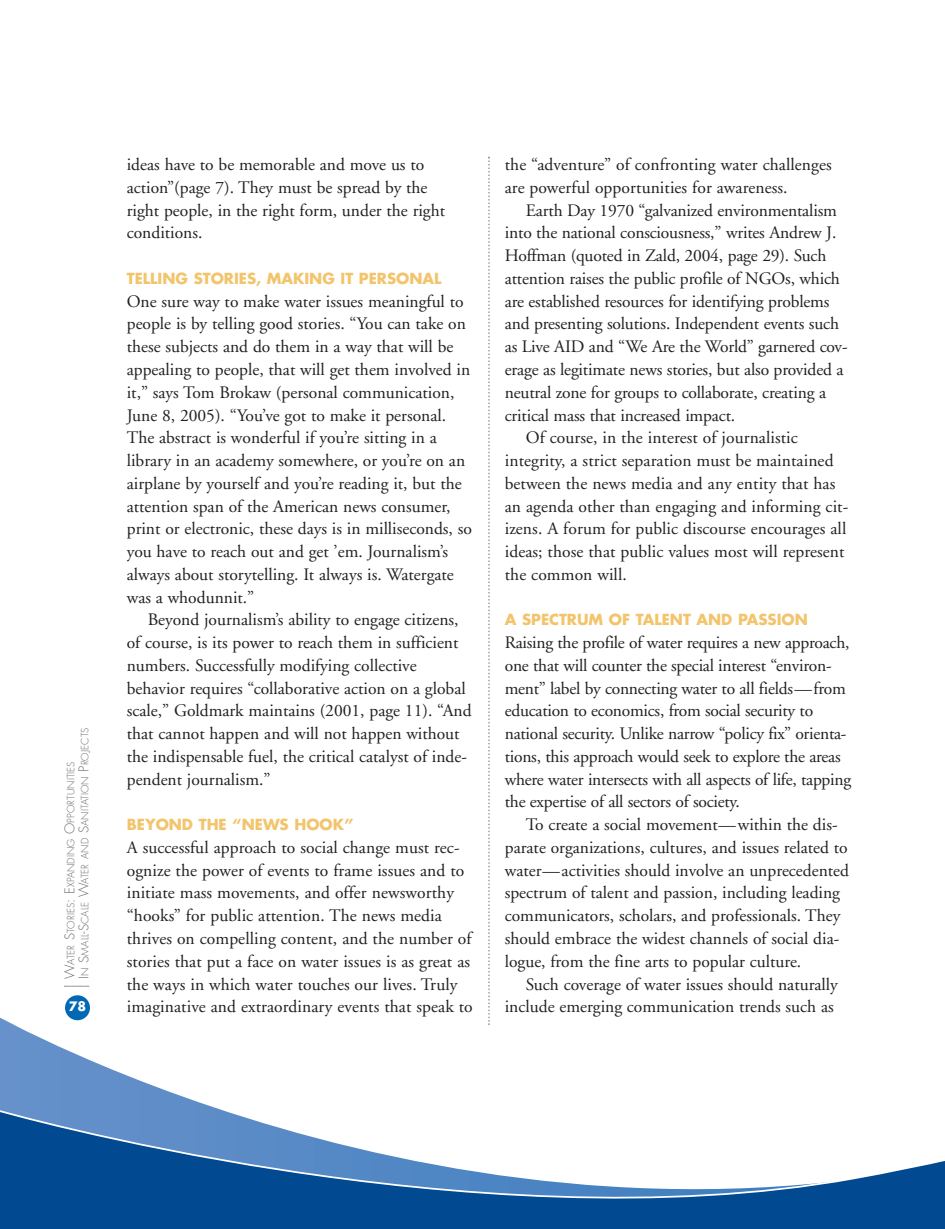
<style>
.page{position:relative;width:945px;height:1229px;background:#fff}
.page>*{position:absolute;margin:0;border:0;box-sizing:border-box;transform-origin:0 0}
.t1{font:17.5px/22.8px "Adobe Garamond";color:#231f20}
.t2{font:700 14.88px "Futura";color:#f2c46c}
.t3{font:700 12.6px "Futura";color:#fff}
.t4{font:300 9.8px/14px "Futura";letter-spacing:.01em;color:#6c6d70}
.s1{font-size:13.12px}
</style>
<div class="page">
<svg style="left:488px;top:157px;width:2px;height:847px"></svg>
<div style="left:65px;top:995px;width:25px;height:25px;background:#0168b3;border-radius:50%"></div>
<svg style="left:64px;top:985px;width:26px;height:2px"></svg>
<svg style="left:0;top:1031px;width:945px;height:197px"></svg>
<p class="t4" style="left:65px;top:978px;width:253px;rotate:-90deg"><span class="s1">W</span>ATER <span class="s1">S</span>TORIES<span class="s1">: E</span>XPANDING <span class="s1">O</span>PPORTUNITIES<br><span class="s1">I</span>N <span class="s1">S</span>MALL<span class="s1">-S</span>CALE <span class="s1">W</span>ATER AND <span class="s1">S</span>ANITATION <span class="s1">P</span>ROJECTS</p>
<p class="t3" style="left:69px;top:1000px;width:19px">78</p>
<p class="t1" style="left:127px;top:155px;width:320px">ideas have to be memorable and move us to action”(page 7). They must be spread by the right people, in the right form, under the right conditions.</p>
<p class="t2" style="left:127px;top:272px;width:316px">TELLING STORIES, MAKING IT PERSONAL</p>
<p class="t1" style="left:127px;top:291px;width:347px">One sure way to make water issues meaningful to people is by telling good stories. “You can take on these subjects and do them in a way that will be appealing to people, that will get them involved in it,” says Tom Brokaw (personal communication, June 8, 2005). “You’ve got to make it personal.<br>The abstract is wonderful if you’re sitting in a library in an academy somewhere, or you’re on an airplane by yourself and you’re reading it, but the attention span of the American news consumer, print or electronic, these days is in milliseconds, so you have to reach out and get ’em. Journalism’s always about storytelling. It always is. Watergate was a whodunnit.”</p>
<p class="t1" style="left:127px;top:610px;width:346px;text-indent:21px">Beyond journalism’s ability to engage citizens, of course, is its power to reach them in sufficient numbers. Successfully modifying collective behavior requires “collaborative action on a global scale,” Goldmark maintains (2001, page 11). “And that cannot happen and will not happen without the indispensable fuel, the critical catalyst of inde&shy;pendent journalism.”</p>
<p class="t2" style="left:127px;top:818px;width:228px">BEYOND THE “NEWS HOOK”</p>
<p class="t1" style="left:127px;top:837px;width:347px">A successful approach to social change must rec&shy;ognize the power of events to frame issues and to initiate mass movements, and offer newsworthy “hooks” for public attention. The news media thrives on compelling content, and the number of stories that put a face on water issues is as great as the ways in which water touches our lives. Truly imaginative and extraordinary events that speak to</p>
<p class="t1" style="left:505px;top:155px;width:329px">the “adventure” of confronting water challenges are powerful opportunities for awareness.</p>
<p class="t1" style="left:526px;top:200px;width:313px">Earth Day 1970 “galvanized environmentalism</p>
<p class="t1" style="left:505px;top:223px;width:333px">into the national consciousness,” writes Andrew J.</p>
<p class="t1" style="left:505px;top:246px;width:323px">Hoffman (quoted in Zald, 2004, page 29). Such</p>
<p class="t1" style="left:505px;top:268px;width:337px">attention raises the public profile of NGOs, which</p>
<p class="t1" style="left:505px;top:291px;width:326px">are established resources for identifying problems</p>
<p class="t1" style="left:505px;top:314px;width:336px">and presenting solutions. Independent events such</p>
<p class="t1" style="left:505px;top:337px;width:344px">as Live AID and “We Are the World” garnered cov-</p>
<p class="t1" style="left:505px;top:359px;width:340px">erage as legitimate news stories, but also provided a</p>
<p class="t1" style="left:505px;top:382px;width:323px">neutral zone for groups to collaborate, creating a</p>
<p class="t1" style="left:505px;top:405px;width:232px">critical mass that increased impact.</p>
<p class="t1" style="left:526px;top:428px;width:274px">Of course, in the interest of journalistic</p>
<p class="t1" style="left:505px;top:450px;width:330px">integrity, a strict separation must be maintained</p>
<p class="t1" style="left:505px;top:473px;width:332px">between the news media and any entity that has</p>
<p class="t1" style="left:505px;top:496px;width:345px">an agenda other than engaging and informing cit-</p>
<p class="t1" style="left:505px;top:519px;width:343px">izens. A forum for public discourse encourages all</p>
<p class="t1" style="left:505px;top:541px;width:341px">ideas; those that public values most will represent</p>
<p class="t1" style="left:505px;top:564px;width:124px">the common will.</p>
<p class="t2" style="left:505px;top:613px;width:305px">A SPECTRUM OF TALENT AND PASSION</p>
<p class="t1" style="left:505px;top:632px;width:348px">Raising the profile of water requires a new approach, one that will counter the special interest “environ&shy;ment” label by connecting water to all fields—from education to economics, from social security to national security. Unlike narrow “policy fix” orienta&shy;tions, this approach would seek to explore the areas where water intersects with all aspects of life, tapping the expertise of all sectors of society.</p>
<p class="t1" style="left:505px;top:814px;width:346px;text-indent:21px">To create a social movement—within the dis&shy;parate organizations, cultures, and issues related to water—activities should involve an unprecedented spectrum of talent and passion, including leading communicators, scholars, and professionals. They should embrace the widest channels of social dia&shy;logue, from the fine arts to popular culture.</p>
<p class="t1" style="left:505px;top:974px;width:335px;text-align:right">Such coverage of water issues should naturally include emerging communication trends such as</p>
</div>
